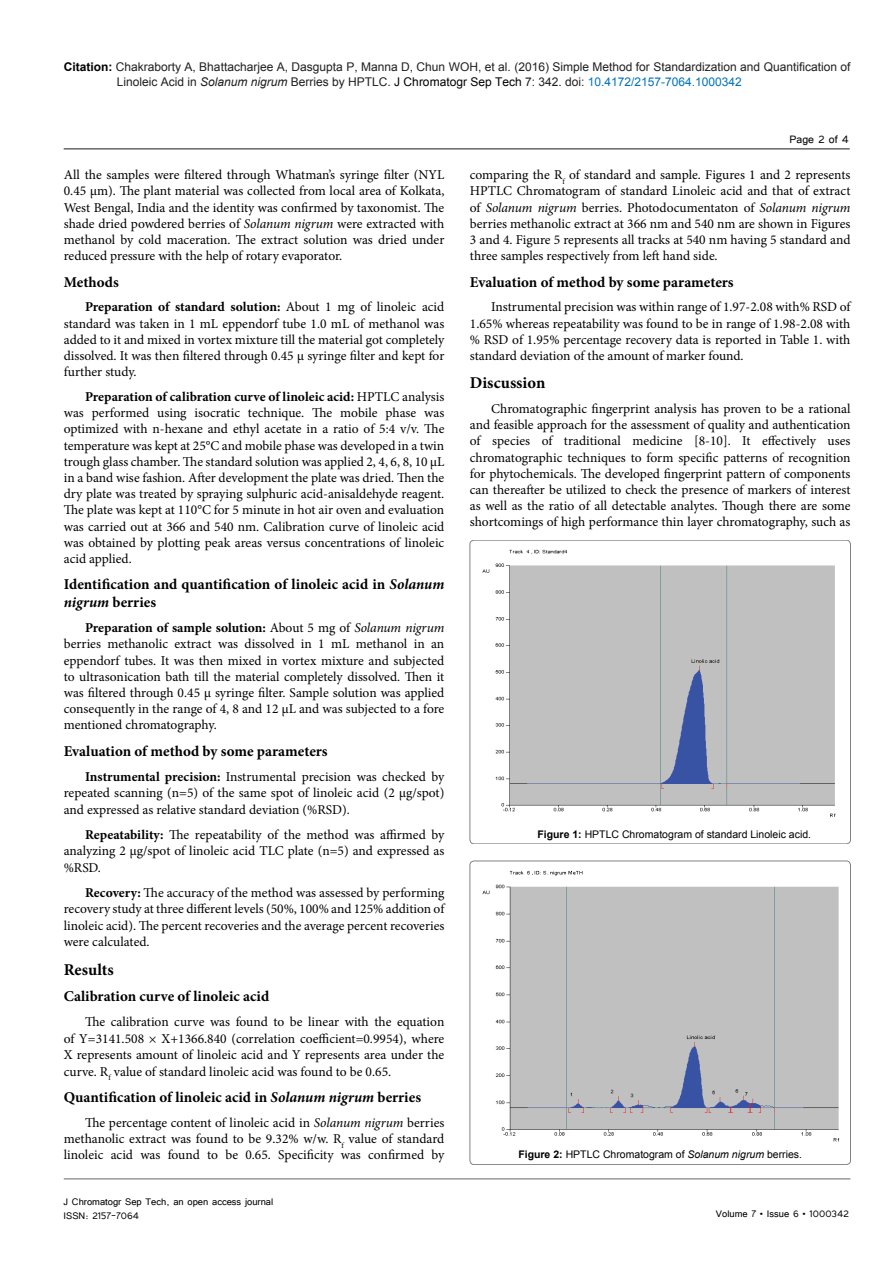
<style>
.page{position:relative;width:893px;height:1263px;background:#fff}
.page>*{position:absolute;margin:0;border:0;box-sizing:border-box;transform-origin:0 0}
.sh{font:700 16.5px "Minion Pro";color:#000}
.ssh{font:700 15px/18px "Minion Pro";color:#000}
.t1{font:13.5px/16.2px "Minion Pro";letter-spacing:-.005em;color:#000;text-align:justify}
.t2{font:13.5px "Tunga";color:#000}
.t3{font:12px/15px "Arial";color:#201f1f}
.t4{font:12px/14.4px "Tunga";color:#000}
.t5{font:10.5px "Arial";color:#000}
.s1{font-weight:700;color:#000}
.s2{font-style:italic}
.s3{color:#000}
.s4{color:#0072bc}
.s5{font-weight:700}
</style>
<div class="page">
<hr style="left:64px;top:148px;width:786px;height:2px;background:#636567">
<hr style="left:64px;top:1179px;width:786px;height:1px;background:#636567">
<img style="left:482px;top:870px;width:358px;height:272px">
<div style="left:470px;top:861px;width:380px;height:303px;border:1px solid #010000;border-radius:4px"></div>
<img style="left:482px;top:549px;width:354px;height:269px">
<div style="left:470px;top:540px;width:380px;height:304px;border:1px solid #010000;border-radius:4px"></div>
<p class="t3" style="left:117px;top:59px;width:735px;text-indent:-53px"><span class="s1">Citation:</span> Chakraborty A, Bhattacharjee A, Dasgupta P, Manna D, Chun WOH, et al. (2016) Simple Method for Standardization and Quantification of<br>Linoleic Acid in <span class="s2">Solanum nigrum</span> Berries by HPTLC. <span class="s3">J Chromatogr Sep Tech</span> 7: 342. doi: <span class="s4">10.4172/2157-7064.1000342</span></p>
<p class="t1" style="left:64px;top:167px;width:382px">All the samples were filtered through Whatman’s syringe filter (NYL 0.45 μm). The plant material was collected from local area of Kolkata, West Bengal, India and the identity was confirmed by taxonomist. The shade dried powdered berries of <span class="s2">Solanum nigrum</span> were extracted with methanol by cold maceration. The extract solution was dried under reduced pressure with the help of rotary evaporator.</p>
<p class="ssh" style="left:64px;top:273px;width:56px">Methods</p>
<p class="t1" style="left:64px;top:299px;width:382px;text-indent:21px"><span class="s5">Preparation of standard solution:</span> About 1 mg of linoleic acid standard was taken in 1 mL eppendorf tube 1.0 mL of methanol was added to it and mixed in vortex mixture till the material got completely dissolved. It was then filtered through 0.45 μ syringe filter and kept for further study.</p>
<p class="t1" style="left:64px;top:389px;width:382px;text-indent:21px"><span class="s5">Preparation of calibration curve of linoleic acid:</span> HPTLC analysis was performed using isocratic technique. The mobile phase was optimized with n-hexane and ethyl acetate in a ratio of 5:4 v/v. The temperature was kept at 25°C and mobile phase was developed in a twin trough glass chamber. The standard solution was applied 2, 4, 6, 8, 10 μL in a band wise fashion. After development the plate was dried. Then the dry plate was treated by spraying sulphuric acid-anisaldehyde reagent.<br>The plate was kept at 110°C for 5 minute in hot air oven and evaluation was carried out at 366 and 540 nm. Calibration curve of linoleic acid was obtained by plotting peak areas versus concentrations of linoleic acid applied.</p>
<p class="ssh" style="left:64px;top:575px;width:382px">Identification and quantification of linoleic acid in <span class="s2">Solanum nigrum</span> berries</p>
<p class="t1" style="left:64px;top:620px;width:382px;text-indent:21px"><span class="s5">Preparation of sample solution:</span> About 5 mg of <span class="s2">Solanum nigrum </span>berries methanolic extract was dissolved in 1 mL methanol in an eppendorf tubes. It was then mixed in vortex mixture and subjected to ultrasonication bath till the material completely dissolved. Then it was filtered through 0.45 μ syringe filter. Sample solution was applied consequently in the range of 4, 8 and 12 μL and was subjected to a fore mentioned chromatography.</p>
<p class="ssh" style="left:64px;top:742px;width:265px">Evaluation of method by some parameters</p>
<p class="t1" style="left:64px;top:768px;width:382px;text-indent:21px"><span class="s5">Instrumental precision:</span> Instrumental precision was checked by repeated scanning (n=5) of the same spot of linoleic acid (2 μg/spot) and expressed as relative standard deviation (%RSD).</p>
<p class="t1" style="left:64px;top:826px;width:382px;text-indent:21px"><span class="s5">Repeatability:</span> The repeatability of the method was affirmed by analyzing 2 μg/spot of linoleic acid TLC plate (n=5) and expressed as %RSD.</p>
<p class="t1" style="left:64px;top:884px;width:382px;text-indent:21px"><span class="s5">Recovery:</span> The accuracy of the method was assessed by performing recovery study at three different levels (50%, 100% and 125% addition of linoleic acid). The percent recoveries and the average percent recoveries were calculated.</p>
<p class="sh" style="left:64px;top:958px;width:51px">Results</p>
<p class="ssh" style="left:64px;top:987px;width:207px">Calibration curve of linoleic acid</p>
<p class="t1" style="left:64px;top:1014px;width:382px;text-indent:21px">The calibration curve was found to be linear with the equation of Y=3141.508 × X+1366.840 (correlation coefficient=0.9954), where X represents amount of linoleic acid and Y represents area under the curve. R<sub>f</sub> value of standard linoleic acid was found to be 0.65.</p>
<p class="ssh" style="left:64px;top:1088px;width:359px">Quantification of linoleic acid in <span class="s2">Solanum nigrum</span> berries</p>
<p class="t1" style="left:64px;top:1114px;width:382px;text-indent:21px">The percentage content of linoleic acid in <span class="s2">Solanum nigrum</span> berries methanolic extract was found to be 9.32% w/w. R<sub>f</sub> value of standard linoleic acid was found to be 0.65. Specificity was confirmed by</p>
<p class="t4" style="left:64px;top:1193px;width:211px">J Chromatogr Sep Tech, an open access journal<br>ISSN: 2157-7064</p>
<p class="t2" style="left:790px;top:131px;width:61px">Page 2 of 4</p>
<p class="t1" style="left:470px;top:167px;width:382px">comparing the R<sub>f</sub> of standard and sample. Figures 1 and 2 represents HPTLC Chromatogram of standard Linoleic acid and that of extract of <span class="s2">Solanum nigrum</span> berries. Photodocumentaton of <span class="s2">Solanum nigrum </span>berries methanolic extract at 366 nm and 540 nm are shown in Figures 3 and 4. Figure 5 represents all tracks at 540 nm having 5 standard and three samples respectively from left hand side.</p>
<p class="ssh" style="left:470px;top:273px;width:265px">Evaluation of method by some parameters</p>
<p class="t1" style="left:470px;top:299px;width:382px;text-indent:21px">Instrumental precision was within range of 1.97-2.08 with% RSD of 1.65% whereas repeatability was found to be in range of 1.98-2.08 with % RSD of 1.95% percentage recovery data is reported in Table 1. with standard deviation of the amount of marker found.</p>
<p class="sh" style="left:470px;top:371px;width:77px">Discussion</p>
<p class="t1" style="left:470px;top:401px;width:382px;text-indent:21px">Chromatographic fingerprint analysis has proven to be a rational and feasible approach for the assessment of quality and authentication of species of traditional medicine [8-10]. It effectively uses chromatographic techniques to form specific patterns of recognition for phytochemicals. The developed fingerprint pattern of components can thereafter be utilized to check the presence of markers of interest as well as the ratio of all detectable analytes. Though there are some shortcomings of high performance thin layer chromatography, such as</p>
<p class="t5" style="left:537px;top:827px;width:275px"><span class="s5">Figure 1:</span> HPTLC Chromatogram of standard Linoleic acid.</p>
<p class="t5" style="left:518px;top:1148px;width:285px"><span class="s5">Figure 2:</span> HPTLC Chromatogram of <span class="s2">Solanum nigrum</span> berries.</p>
<p class="t4" style="left:716px;top:1205px;width:134px">Volume 7 • Issue 6 • 1000342</p>
</div>
